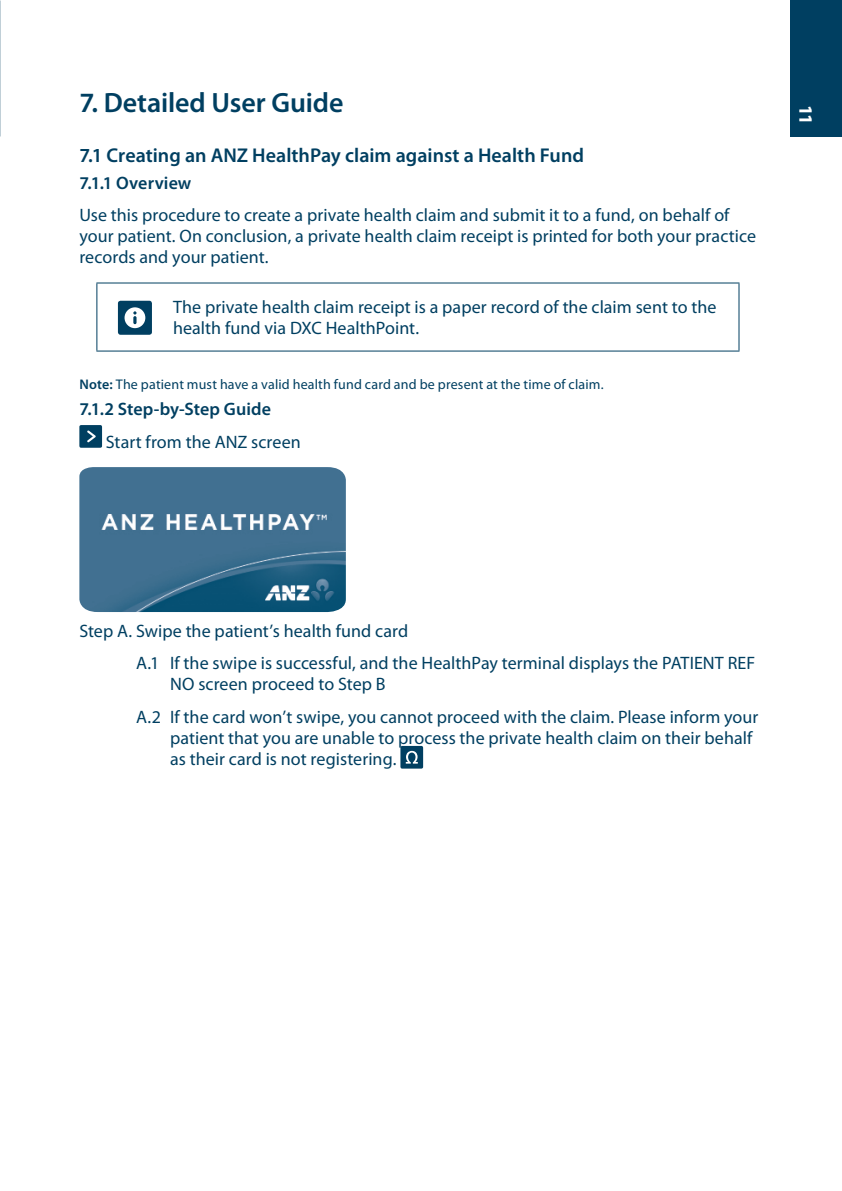
<style>
.page{position:relative;width:842px;height:1191px;background:#fff}
.page>*{position:absolute;margin:0;border:0;box-sizing:border-box;transform-origin:0 0}
.t1{font:600 28px "Myriad Pro";letter-spacing:-.005em;color:#003f61}
.t2{font:600 20px "Myriad Pro";color:#003f61}
.t3{font:700 19px "Myriad Pro";color:#fff}
.t4{font:18px/21px "Myriad Pro";color:#003f61}
.t5{font:600 18px "Myriad Pro";letter-spacing:.005em;color:#003f61}
.t6{font:14px "Myriad Pro";letter-spacing:.01em;color:#003f61}
.s1{font-weight:600}
</style>
<div class="page">
<div style="left:791px;top:0;width:51px;height:136px;background:#003f61"></div>
<hr style="left:96px;top:283px;width:1px;height:67px;background:#003f61">
<hr style="left:96px;top:282px;width:77px;height:1px;background:#003f61">
<hr style="left:96px;top:350px;width:77px;height:1px;background:#003f61">
<hr style="left:173px;top:282px;width:566px;height:1px;background:#003f61">
<hr style="left:738px;top:283px;width:1px;height:67px;background:#003f61">
<hr style="left:173px;top:350px;width:566px;height:1px;background:#003f61">
<div style="left:118px;top:301px;width:34px;height:34px;background:#003f61;border-radius:3px"></div>
<svg style="left:125px;top:307px;width:20px;height:21px"></svg>
<div style="left:79px;top:425px;width:23px;height:23px;background:#003f61;border-radius:2px"></div>
<svg style="left:87px;top:430px;width:9px;height:12px"></svg>
<img style="left:79px;top:467px;width:267px;height:145px">
<div style="left:400px;top:746px;width:23px;height:22px;background:#003f61;border-radius:2px"></div>
<svg style="left:406px;top:751px;width:12px;height:12px"></svg>
<h1 class="t1" style="left:79px;top:84px;width:266px">7. Detailed User Guide</h1>
<p class="t2" style="left:79px;top:143px;width:506px">7.1 Creating an ANZ HealthPay claim against a Health Fund</p>
<p class="t5" style="left:79px;top:171px;width:114px">7.1.1 Overview</p>
<p class="t4" style="left:79px;top:204px;width:678px">Use this procedure to create a private health claim and submit it to a fund, on behalf of your patient. On conclusion, a private health claim receipt is printed for both your practice records and your patient.</p>
<p class="t4" style="left:173px;top:296px;width:545px">The private health claim receipt is a paper record of the claim sent to the health fund via DXC HealthPoint.</p>
<p class="t6" style="left:79px;top:375px;width:526px"><span class="s1">Note:</span> The patient must have a valid health fund card and be present at the time of claim.</p>
<p class="t5" style="left:79px;top:398px;width:193px">7.1.2 Step-by-Step Guide</p>
<p class="t4" style="left:106px;top:431px;width:197px">Start from the ANZ screen</p>
<p class="t3" style="left:818px;top:105px;width:21px;rotate:90deg">11</p>
<p class="t4" style="left:136px;top:614px;width:621px;line-height:32.4px;text-indent:-57px">Step A. Swipe the patient’s health fund card<br>A.1 If the swipe is successful, and the HealthPay terminal displays the PATIENT REF</p>
<p class="t4" style="left:136px;top:667px;width:624px;line-height:32.4px;text-indent:34px">NO screen proceed to Step B<br>A.2 If the card won’t swipe, you cannot proceed with the claim. Please inform your</p>
<p class="t4" style="left:170px;top:727px;width:584px">patient that you are unable to process the private health claim on their behalf as their card is not registering.</p>
</div>
